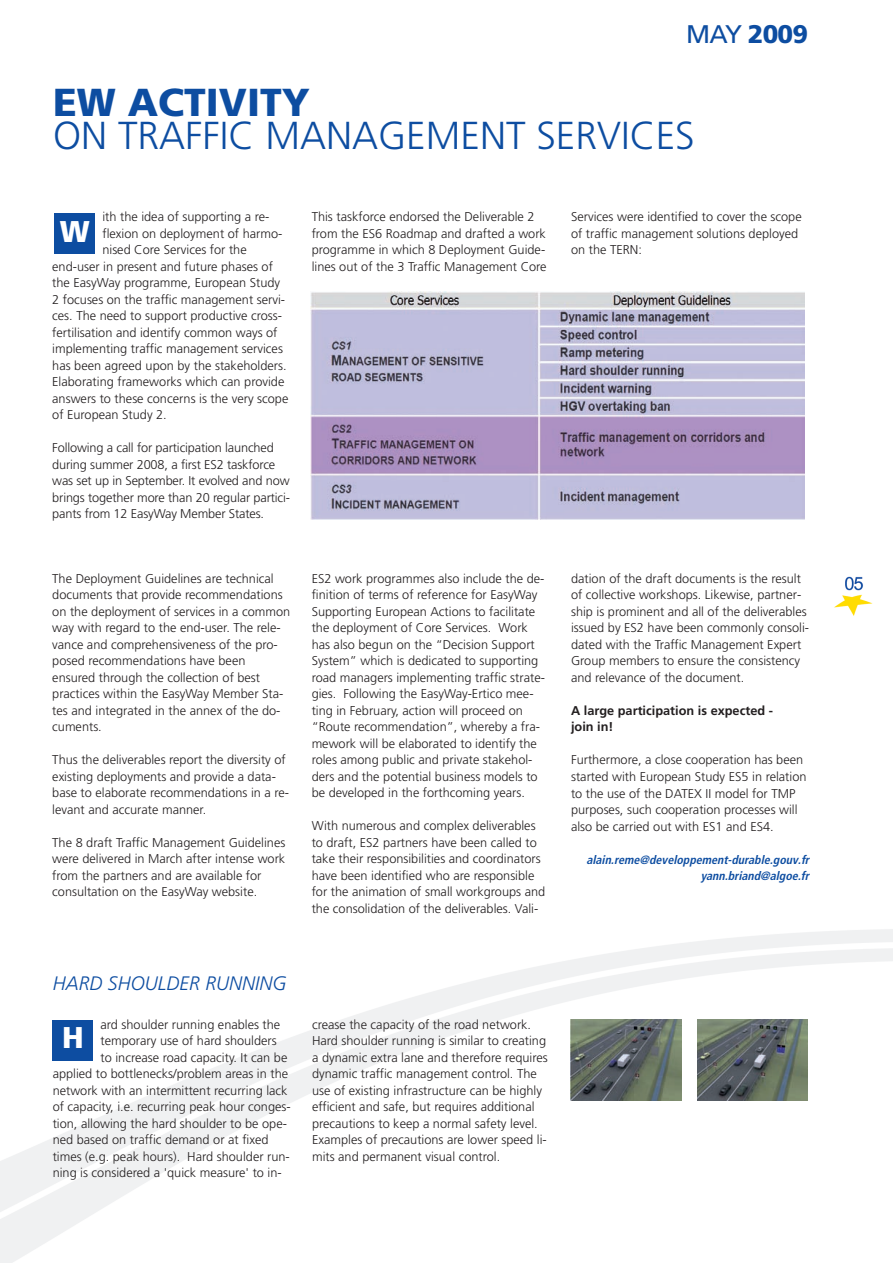
<style>
.page{position:relative;width:893px;height:1263px;background:#fff}
.page>*{position:absolute;margin:0;border:0;box-sizing:border-box;transform-origin:0 0}
.t1{font:300 39px "Frutiger";color:#0d4da1}
.t2{font:900 39px "Frutiger";color:#0d4da1}
.t3{font:900 30px "Frutiger";color:#fff}
.t4{font:900 25.5px "Frutiger";color:#0d4da1}
.t5{font:italic 300 19.5px "Frutiger";color:#0d4da1}
.t6{font:300 12.75px/16.5px "Frutiger";color:#231f20}
.t7{font:700 12.75px/16.5px "Frutiger";color:#231f20}
.t8{font:italic 700 condensed 12px/16.5px "Frutiger";color:#0d4da1;text-align:right}
.s1{font-weight:400}
</style>
<div class="page">
<img style="left:0;top:213px;width:893px;height:1050px">
<div style="left:55px;top:213px;width:40px;height:41px;background:#0d4da1"></div>
<div style="left:310px;top:280px;width:499px;height:245px;background:#fff"></div>
<img style="left:311px;top:291px;width:494px;height:228px">
<div style="left:53px;top:1020px;width:40px;height:40px;background:#0d4da1"></div>
<img style="left:571px;top:1019px;width:110px;height:81px">
<img style="left:697px;top:1019px;width:111px;height:81px">
<h3 class="t4" style="left:686px;top:24px;width:123px"><span class="s1">MAY</span> 2009</h3>
<h1 class="t2" style="left:53px;top:86px;width:258px">EW ACTIVITY</h1>
<h1 class="t1" style="left:53px;top:119px;width:643px">ON TRAFFIC MANAGEMENT SERVICES</h1>
<p class="t6" style="left:102px;top:210px;width:168px">ith the idea of supporting a re-</p>
<p class="t6" style="left:102px;top:226px;width:181px">flexion on deployment of harmo-</p>
<p class="t6" style="left:102px;top:243px;width:146px">nised Core Services for the</p>
<p class="t6" style="left:52px;top:259px;width:222px">end-user in present and future phases of</p>
<p class="t6" style="left:52px;top:276px;width:229px">the EasyWay programme, European Study</p>
<p class="t6" style="left:52px;top:292px;width:234px">2 focuses on the traffic management servi-</p>
<p class="t6" style="left:52px;top:309px;width:231px">ces. The need to support productive cross-</p>
<p class="t6" style="left:52px;top:325px;width:227px">fertilisation and identify common ways of</p>
<p class="t6" style="left:52px;top:342px;width:232px">implementing traffic management services</p>
<p class="t6" style="left:52px;top:358px;width:236px">has been agreed upon by the stakeholders.</p>
<p class="t6" style="left:52px;top:375px;width:234px">Elaborating frameworks which can provide</p>
<p class="t6" style="left:52px;top:391px;width:238px">answers to these concerns is the very scope</p>
<p class="t6" style="left:52px;top:408px;width:116px">of European Study 2.</p>
<p class="t6" style="left:52px;top:441px;width:239px">Following a call for participation launched during summer 2008, a first ES2 taskforce was set up in September. It evolved and now brings together more than 20 regular partici&shy;pants from 12 EasyWay Member States.</p>
<h2 class="t3" style="left:60px;top:219px;width:31px">W</h2>
<p class="t6" style="left:52px;top:571px;width:239px">The Deployment Guidelines are technical documents that provide recommendations on the deployment of services in a common way with regard to the end-user. The rele&shy;vance and comprehensiveness of the pro&shy;posed recommendations have been ensured through the collection of best practices within the EasyWay Member Sta&shy;tes and integrated in the annex of the do&shy;cuments.</p>
<p class="t6" style="left:52px;top:753px;width:238px">Thus the deliverables report the diversity of existing deployments and provide a data&shy;base to elaborate recommendations in a re&shy;levant and accurate manner.</p>
<p class="t6" style="left:52px;top:835px;width:235px">The 8 draft Traffic Management Guidelines were delivered in March after intense work from the partners and are available for consultation on the EasyWay website.</p>
<p class="t6" style="left:312px;top:210px;width:236px">This taskforce endorsed the Deliverable 2 from the ES6 Roadmap and drafted a work programme in which 8 Deployment Guide&shy;lines out of the 3 Traffic Management Core</p>
<p class="t6" style="left:571px;top:210px;width:232px">Services were identified to cover the scope of traffic management solutions deployed on the TERN:</p>
<p class="t6" style="left:312px;top:571px;width:235px">ES2 work programmes also include the de&shy;finition of terms of reference for EasyWay Supporting European Actions to facilitate the deployment of Core Services. Work has also begun on the “Decision Support System” which is dedicated to supporting road managers implementing traffic strate&shy;gies. Following the EasyWay-Ertico mee&shy;ting in February, action will proceed on “Route recommendation”, whereby a fra&shy;mework will be elaborated to identify the roles among public and private stakehol&shy;ders and the potential business models to be developed in the forthcoming years.</p>
<p class="t6" style="left:312px;top:819px;width:235px">With numerous and complex deliverables to draft, ES2 partners have been called to take their responsibilities and coordinators have been identified who are responsible for the animation of small workgroups and the consolidation of the deliverables. Vali-</p>
<p class="t6" style="left:571px;top:571px;width:240px">dation of the draft documents is the result of collective workshops. Likewise, partner&shy;ship is prominent and all of the deliverables issued by ES2 have been commonly consoli&shy;dated with the Traffic Management Expert Group members to ensure the consistency and relevance of the document.</p>
<p class="t7" style="left:571px;top:703px;width:203px">A large participation is expected - join in!</p>
<p class="t6" style="left:571px;top:753px;width:237px">Furthermore, a close cooperation has been started with European Study ES5 in relation to the use of the DATEX II model for TMP purposes, such cooperation processes will also be carried out with ES1 and ES4.</p>
<p class="t8" style="left:586px;top:852px;width:227px">alain.reme@developpement-durable.gouv.fr yann.briand@algoe.fr</p>
<h3 class="t5" style="left:53px;top:976px;width:236px">HARD SHOULDER RUNNING</h3>
<p class="t6" style="left:101px;top:1017px;width:181px">ard shoulder running enables the</p>
<p class="t6" style="left:101px;top:1033px;width:178px">temporary use of hard shoulders</p>
<p class="t6" style="left:101px;top:1050px;width:188px">to increase road capacity. It can be</p>
<p class="t6" style="left:53px;top:1066px;width:237px">applied to bottlenecks/problem areas in the</p>
<p class="t6" style="left:53px;top:1083px;width:236px">network with an intermittent recurring lack</p>
<p class="t6" style="left:53px;top:1099px;width:240px">of capacity, i.e. recurring peak hour conges-</p>
<p class="t6" style="left:53px;top:1116px;width:236px">tion, allowing the hard shoulder to be ope-</p>
<p class="t6" style="left:53px;top:1132px;width:217px">ned based on traffic demand or at fixed</p>
<p class="t6" style="left:53px;top:1149px;width:239px">times (e.g. peak hours). Hard shoulder run-</p>
<p class="t6" style="left:53px;top:1165px;width:231px">ning is considered a 'quick measure' to in-</p>
<h2 class="t3" style="left:62px;top:1026px;width:23px">H</h2>
<p class="t6" style="left:312px;top:1017px;width:237px">crease the capacity of the road network.<br>Hard shoulder running is similar to creating a dynamic extra lane and therefore requires dynamic traffic management control. The use of existing infrastructure can be highly efficient and safe, but requires additional precautions to keep a normal safety level.<br>Examples of precautions are lower speed li&shy;mits and permanent visual control.</p>
</div>
